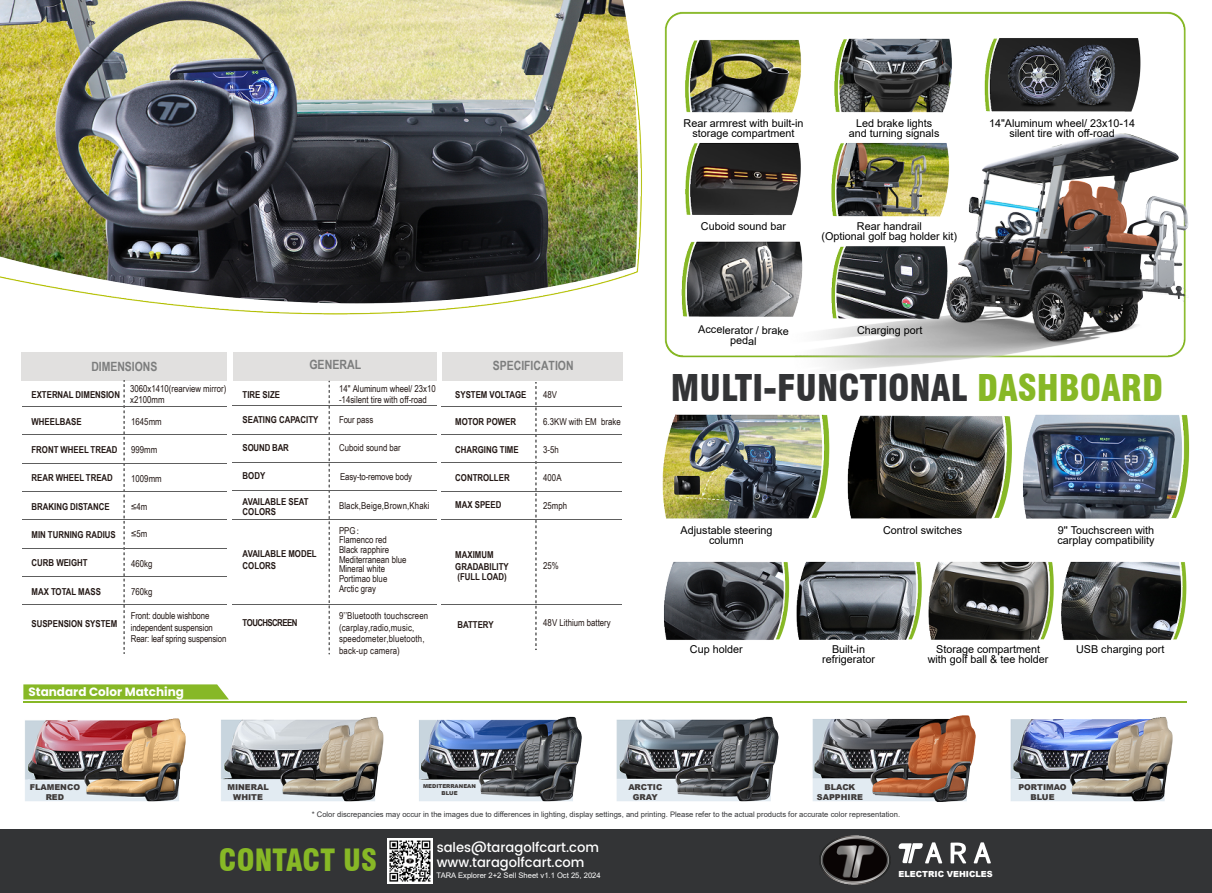
<style>
.page{position:relative;width:1212px;height:893px;background:#fff}
.page>*{position:absolute;margin:0;border:0;box-sizing:border-box;transform-origin:0 0}
.t1{font:900 condensed 36px "Swiss 721 BT";color:#333436}
.t2{font:900 condensed 30px "Swiss 721 BT";color:#87b826}
.t3{font:500 13.5px "Poppins";color:#fff}
.t4{font:700 12.75px "Arial Narrow";color:#7c7d7d}
.t5{font:12px "Poppins";color:#fff}
.t6{font:10.8px/10.5px "Arial";color:#000;text-align:center}
.t7{font:9.6px/11.4px "Arial Narrow";color:#231815}
.t8{font:700 9.6px/11.4px "Arial Narrow";color:#231815}
.t9{font:700 9.6px "Arial Narrow";letter-spacing:-.06em;color:#231815}
.t10{font:900 8.4px "Arial";color:#fff}
.t11{font:900 8.1px/9.8px "Arial";color:#3e3a39;text-align:center}
.t12{font:7.65px "Arial";color:#333436}
.t13{font:7.65px "Arial";color:#fff}
.t14{font:900 5.4px/6.4px "Arial";color:#3e3a39;text-align:center}
.s1{font-family:"Adobe Song Std";font-weight:300}
.s2{color:#87b826}
</style>
<div class="page">
<img style="left:0;top:0;width:1190px;height:802px">
<div style="left:21px;top:352px;width:206px;height:28px;background:#e1e0df"></div>
<svg style="left:124px;top:380px;width:1px;height:274px"></svg>
<hr style="left:23px;top:406px;width:204px;height:1px;background:#5e5e5e">
<hr style="left:23px;top:435px;width:204px;height:1px;background:#5e5e5e">
<hr style="left:23px;top:463px;width:204px;height:1px;background:#5e5e5e">
<hr style="left:23px;top:491px;width:204px;height:1px;background:#5e5e5e">
<hr style="left:23px;top:519px;width:204px;height:1px;background:#5e5e5e">
<hr style="left:23px;top:548px;width:204px;height:1px;background:#5e5e5e">
<hr style="left:23px;top:576px;width:204px;height:1px;background:#5e5e5e">
<hr style="left:23px;top:604px;width:204px;height:1px;background:#5e5e5e">
<div style="left:443px;top:352px;width:180px;height:28px;background:#e1e0df"></div>
<svg style="left:536px;top:382px;width:1px;height:268px"></svg>
<hr style="left:441px;top:406px;width:181px;height:1px;background:#5e5e5e">
<hr style="left:441px;top:434px;width:181px;height:1px;background:#5e5e5e">
<hr style="left:441px;top:462px;width:181px;height:1px;background:#5e5e5e">
<hr style="left:441px;top:491px;width:181px;height:1px;background:#5e5e5e">
<hr style="left:441px;top:519px;width:181px;height:1px;background:#5e5e5e">
<hr style="left:441px;top:604px;width:181px;height:1px;background:#5e5e5e">
<div style="left:233px;top:352px;width:204px;height:28px;background:#e1e0df"></div>
<svg style="left:329px;top:381px;width:1px;height:273px"></svg>
<hr style="left:233px;top:406px;width:204px;height:1px;background:#5e5e5e">
<hr style="left:233px;top:434px;width:204px;height:1px;background:#5e5e5e">
<hr style="left:233px;top:462px;width:204px;height:1px;background:#5e5e5e">
<hr style="left:233px;top:491px;width:204px;height:1px;background:#5e5e5e">
<hr style="left:233px;top:519px;width:204px;height:1px;background:#5e5e5e">
<hr style="left:233px;top:604px;width:204px;height:1px;background:#5e5e5e">
<hr style="left:24px;top:701px;width:1163px;height:1px;background:#87b826">
<svg style="left:23px;top:684px;width:206px;height:15px;background:#8ebc32"></svg>
<div style="left:0;top:829px;width:1212px;height:64px;background:#333436"></div>
<img style="left:819px;top:835px;width:72px;height:50px">
<svg style="left:898px;top:842px;width:44px;height:21px"></svg>
<svg style="left:974px;top:842px;width:17px;height:21px"></svg>
<svg style="left:950px;top:843px;width:16px;height:20px"></svg>
<img style="left:387px;top:839px;width:45px;height:45px">
<p class="t6" style="left:683px;top:118px;width:122px">Rear armrest with built-in storage compartment</p>
<p class="t6" style="left:849px;top:118px;width:92px">Led brake lights and turning signals</p>
<p class="t6" style="left:989px;top:118px;width:148px">14"Aluminum wheel/ 23x10-14 silent tire with off-road</p>
<p class="t6" style="left:701px;top:221px;width:87px">Cuboid sound bar</p>
<p class="t6" style="left:821px;top:221px;width:137px">Rear handrail<br>(Optional golf bag holder kit)</p>
<h3 class="t4" style="left:91px;top:357px;width:68px">DIMENSIONS</h3>
<p class="t8" style="left:32px;top:389px;width:90px">EXTERNAL DIMENSION</p>
<p class="t8" style="left:32px;top:415px;width:52px">WHEELBASE</p>
<p class="t8" style="left:32px;top:443px;width:88px">FRONT WHEEL TREAD</p>
<p class="t8" style="left:32px;top:472px;width:83px">REAR WHEEL TREAD</p>
<p class="t8" style="left:32px;top:500px;width:80px">BRAKING DISTANCE</p>
<p class="t8" style="left:32px;top:528px;width:86px">MIN TURNING RADIUS</p>
<p class="t8" style="left:32px;top:557px;width:58px">CURB WEIGHT</p>
<p class="t8" style="left:32px;top:585px;width:71px">MAX TOTAL MASS</p>
<p class="t8" style="left:32px;top:617px;width:87px">SUSPENSION SYSTEM</p>
<p class="t7" style="left:130px;top:382px;width:98px">3060x1410(rearview mirror) x2100mm</p>
<p class="t7" style="left:131px;top:416px;width:32px">1645mm</p>
<p class="t7" style="left:131px;top:444px;width:28px">999mm</p>
<p class="t7" style="left:131px;top:473px;width:32px">1009mm</p>
<p class="t7" style="left:131px;top:500px;width:18px">≤4m</p>
<p class="t7" style="left:131px;top:528px;width:18px">≤5m</p>
<p class="t7" style="left:131px;top:557px;width:23px">460kg</p>
<p class="t7" style="left:131px;top:586px;width:23px">760kg</p>
<p class="t7" style="left:131px;top:610px;width:97px">Front: double wishbone independent suspension<br>Rear: leaf spring suspension</p>
<p class="t5" style="left:28px;top:685px;width:157px">Standard Color Matching</p>
<h3 class="t4" style="left:309px;top:355px;width:53px">GENERAL</h3>
<p class="t8" style="left:243px;top:388px;width:39px">TIRE SIZE</p>
<p class="t8" style="left:243px;top:413px;width:77px">SEATING CAPACITY</p>
<p class="t8" style="left:243px;top:441px;width:48px">SOUND BAR</p>
<p class="t7" style="left:339px;top:382px;width:98px">14" Aluminum wheel/ 23x10 -14silent tire with off-road</p>
<p class="t7" style="left:339px;top:414px;width:36px">Four pass</p>
<p class="t7" style="left:339px;top:442px;width:63px">Cuboid sound bar</p>
<p class="t8" style="left:243px;top:470px;width:24px">BODY</p>
<p class="t7" style="left:340px;top:470px;width:74px">Easy-to-remove body</p>
<p class="t8" style="left:243px;top:496px;width:68px;line-height:9.8px">AVAILABLE SEAT<br>COLORS</p>
<p class="t8" style="left:243px;top:547px;width:76px">AVAILABLE MODEL<br>COLORS</p>
<p class="t9" style="left:243px;top:616px;width:56px">TOUCHSCREEN</p>
<p class="t7" style="left:339px;top:500px;width:92px">Black,Beige,Brown,Khaki</p>
<p class="t7" style="left:339px;top:525px;width:69px;line-height:9.8px">PPG<span class="s1">：<br></span>Flamenco red<br>Black rapphire<br>Mediterranean blue<br>Mineral white<br>Portimao blue<br>Arctic gray</p>
<p class="t7" style="left:339px;top:610px;width:91px">9’’Bluetooth touchscreen (carplay,radio,music, speedometer,bluetooth, back-up camera)</p>
<h3 class="t4" style="left:493px;top:355px;width:82px">SPECIFICATION</h3>
<p class="t7" style="left:543px;top:389px;width:15px">48V</p>
<p class="t7" style="left:543px;top:416px;width:79px">6.3KW with EM brake</p>
<p class="t7" style="left:543px;top:444px;width:17px">3-5h</p>
<p class="t7" style="left:543px;top:472px;width:20px">400A</p>
<p class="t7" style="left:543px;top:499px;width:25px">25mph</p>
<p class="t8" style="left:455px;top:388px;width:73px">SYSTEM VOLTAGE</p>
<p class="t8" style="left:455px;top:416px;width:62px">MOTOR POWER</p>
<p class="t8" style="left:455px;top:443px;width:65px">CHARGING TIME</p>
<p class="t8" style="left:455px;top:471px;width:56px">CONTROLLER</p>
<p class="t8" style="left:455px;top:499px;width:48px">MAX SPEED</p>
<p class="t8" style="left:455px;top:548px;width:55px">MAXIMUM<br>GRADABILITY</p>
<p class="t8" style="left:457px;top:570px;width:51px">(FULL LOAD)</p>
<p class="t7" style="left:543px;top:559px;width:17px">25%</p>
<p class="t8" style="left:457px;top:618px;width:38px">BATTERY</p>
<p class="t7" style="left:543px;top:617px;width:69px">48V Lithium battery</p>
<p class="t6" style="left:698px;top:324px;width:92px;rotate:1deg">Accelerator / brake pedal</p>
<p class="t6" style="left:857px;top:325px;width:67px">Charging port</p>
<h1 class="t1" style="left:671px;top:367px;width:494px">MULTI-FUNCTIONAL <span class="s2">DASHBOARD</span></h1>
<p class="t6" style="left:883px;top:525px;width:81px">Control switches</p>
<p class="t6" style="left:681px;top:525px;width:93px">Adjustable steering column</p>
<p class="t6" style="left:1057px;top:525px;width:99px;text-align:left">9'' Touchscreen with carplay compatibility</p>
<p class="t6" style="left:690px;top:644px;width:54px">Cup holder</p>
<p class="t6" style="left:928px;top:644px;width:122px">Storage compartment with golf ball &amp; tee holder</p>
<p class="t6" style="left:822px;top:644px;width:54px">Built-in refrigerator</p>
<p class="t6" style="left:1076px;top:644px;width:90px">USB charging port</p>
<p class="t11" style="left:30px;top:782px;width:52px">FLAMENCO<br>RED</p>
<p class="t14" style="left:423px;top:783px;width:54px">MEDITERRANEAN<br>BLUE</p>
<p class="t11" style="left:628px;top:782px;width:36px">ARCTIC<br>GRAY</p>
<p class="t11" style="left:227px;top:782px;width:43px">MINERAL<br>WHITE</p>
<p class="t11" style="left:817px;top:782px;width:47px">BLACK<br>SAPPHIRE</p>
<p class="t12" style="left:312px;top:809px;width:590px">* Color discrepancies may occur in the images due to differences in lighting, display settings, and printing. Please refer to the actual products for accurate color representation.</p>
<h3 class="t3" style="left:437px;top:837px;width:164px">sales@taragolfcart.com</h3>
<h2 class="t2" style="left:219px;top:842px;width:159px">CONTACT US</h2>
<h3 class="t3" style="left:437px;top:852px;width:149px">www.taragolfcart.com</h3>
<p class="t13" style="left:437px;top:870px;width:166px">TARA Explorer 2+2 Sell Sheet v1.1 Oct 25, 2024</p>
<p class="t10" style="left:898px;top:868px;width:96px">ELECTRIC VEHICLES</p>
<p class="t11" style="left:1018px;top:782px;width:50px">PORTIMAO<br>BLUE</p>
</div>
